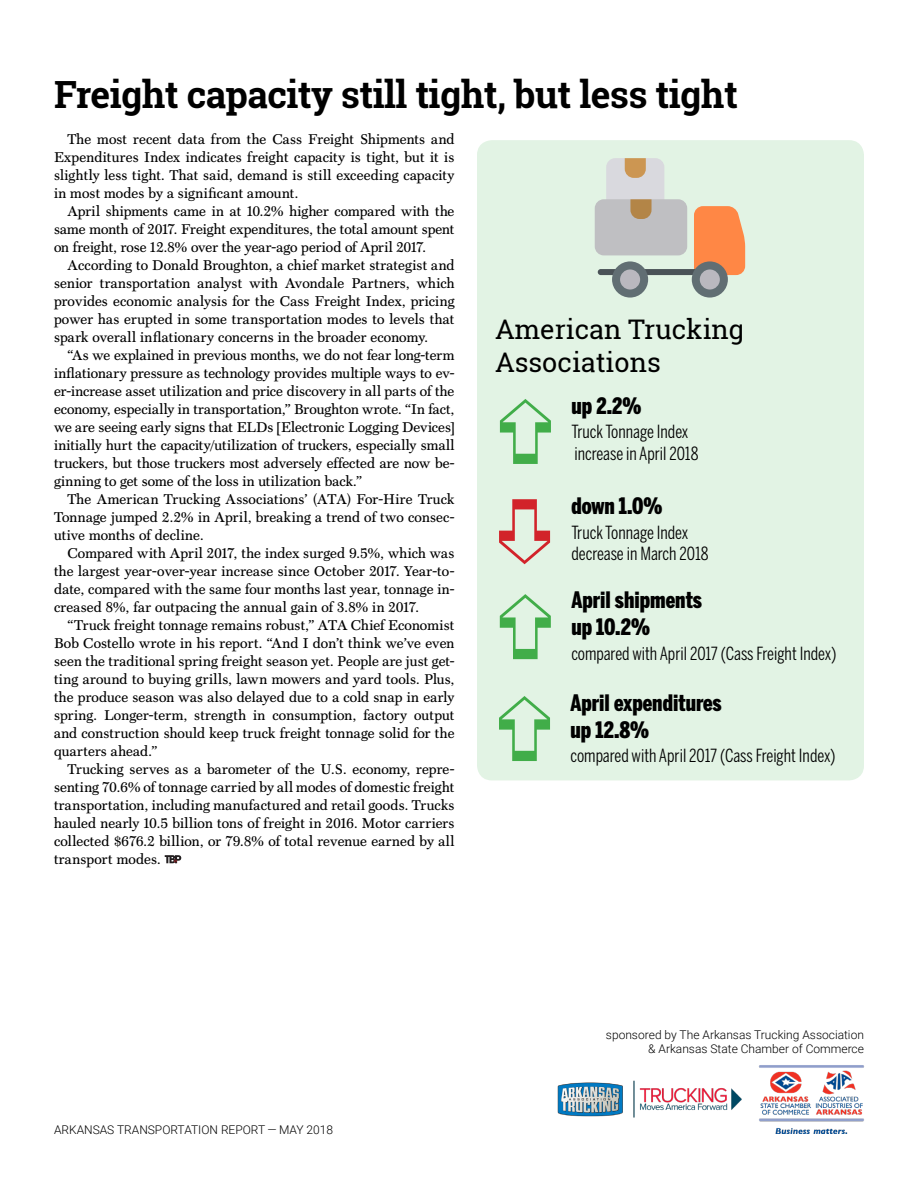
<style>
.page{position:relative;width:918px;height:1188px;background:#fff}
.page>*{position:absolute;margin:0;border:0;box-sizing:border-box;transform-origin:0 0}
.t1{font:700 37.5px "Roboto Slab";letter-spacing:-.015em;color:#000}
.Headline--Sidebar_ch{font:27px/32.4px "Roboto Slab";color:#000}
.Text--chart_list{font:900 22.5px/27px "Benton Sans Comp";color:#000}
.Text--chart_list-2{font:18px/21.6px "Benton Sans Comp";color:#000}
.Text--Body{font:14.25px/18px "Scotch FB Text";letter-spacing:.01em;color:#000;text-align:justify}
.t2{font:300 12px/14.4px "Roboto";color:#000;text-align:right}
</style>
<div class="page">
<img style="left:758px;top:1065px;width:106px;height:69px">
<img style="left:557px;top:1080px;width:185px;height:38px">
<svg style="left:165px;top:855px;width:16px;height:8px"></svg>
<div style="left:477px;top:140px;width:387px;height:640px;background:#e2f3e4;border-radius:15px"></div>
<svg style="left:694px;top:206px;width:51px;height:69px;background:#fd8e4f"></svg>
<div style="left:598px;top:269px;width:108px;height:6px;background:#4a5257;border-radius:3px"></div>
<div style="left:612px;top:261px;width:36px;height:37px;background:#616e73;border-radius:50%"></div>
<div style="left:620px;top:269px;width:20px;height:21px;background:#bab8bf;border-radius:50%"></div>
<div style="left:692px;top:261px;width:36px;height:37px;background:#616e73;border-radius:50%"></div>
<div style="left:700px;top:269px;width:20px;height:21px;background:#bab8bf;border-radius:50%"></div>
<svg style="left:595px;top:158px;width:92px;height:97px"></svg>
<p class="t1" style="left:54px;top:69px;width:685px">Freight capacity still tight, but less tight</p>
<p class="Text--Body" style="left:54px;top:130px;width:402px;text-indent:14px">The most recent data from the Cass Freight Shipments and Expenditures Index indicates freight capacity is tight, but it is slightly less tight. That said, demand is still exceeding capacity in most modes by a significant amount.</p>
<p class="Text--Body" style="left:54px;top:202px;width:402px;text-indent:14px">April shipments came in at 10.2% higher compared with the same month of 2017. Freight expenditures, the total amount spent on freight, rose 12.8% over the year-ago period of April 2017.</p>
<p class="Text--Body" style="left:54px;top:256px;width:402px;text-indent:14px">According to Donald Broughton, a chief market strategist and senior transportation analyst with Avondale Partners, which provides economic analysis for the Cass Freight Index, pricing power has erupted in some transportation modes to levels that spark overall inflationary concerns in the broader economy.</p>
<p class="Text--Body" style="left:54px;top:346px;width:402px;text-indent:14px">“As we explained in previous months, we do not fear long-term inflationary pressure as technology provides multiple ways to ev&shy;er-increase asset utilization and price discovery in all parts of the economy, especially in transportation,” Broughton wrote. “In fact, we are seeing early signs that ELDs [Electronic Logging Devices] initially hurt the capacity/utilization of truckers, especially small truckers, but those truckers most adversely effected are now be&shy;ginning to get some of the loss in utilization back.”</p>
<p class="Text--Body" style="left:54px;top:490px;width:402px;text-indent:14px">The American Trucking Associations’ (ATA) For-Hire Truck Tonnage jumped 2.2% in April, breaking a trend of two consec&shy;utive months of decline.</p>
<p class="Text--Body" style="left:54px;top:544px;width:402px;text-indent:14px">Compared with April 2017, the index surged 9.5%, which was the largest year-over-year increase since October 2017. Year-to&shy;date, compared with the same four months last year, tonnage in&shy;creased 8%, far outpacing the annual gain of 3.8% in 2017.</p>
<p class="Text--Body" style="left:54px;top:616px;width:402px;text-indent:14px">“Truck freight tonnage remains robust,” ATA Chief Economist Bob Costello wrote in his report. “And I don’t think we’ve even seen the traditional spring freight season yet. People are just get&shy;ting around to buying grills, lawn mowers and yard tools. Plus, the produce season was also delayed due to a cold snap in early spring. Longer-term, strength in consumption, factory output and construction should keep truck freight tonnage solid for the quarters ahead.”</p>
<p class="Text--Body" style="left:54px;top:760px;width:402px;text-indent:14px">Trucking serves as a barometer of the U.S. economy, repre&shy;senting 70.6% of tonnage carried by all modes of domestic freight transportation, including manufactured and retail goods. Trucks hauled nearly 10.5 billion tons of freight in 2016. Motor carriers collected $676.2 billion, or 79.8% of total revenue earned by all transport modes.</p>
<p class="Headline--Sidebar_ch" style="left:495px;top:313px;width:251px">American Trucking<br>Associations</p>
<p class="Text--chart_list" style="left:572px;top:392px;width:71px">up 2.2%</p>
<p class="Text--chart_list-2" style="left:572px;top:421px;width:128px">Truck Tonnage Index increase in April 2018</p>
<p class="Text--chart_list" style="left:571px;top:492px;width:93px">down 1.0%</p>
<p class="Text--chart_list-2" style="left:571px;top:521px;width:139px">Truck Tonnage Index decrease in March 2018</p>
<p class="Text--chart_list" style="left:571px;top:586px;width:132px">April shipments up 10.2%</p>
<p class="Text--chart_list-2" style="left:571px;top:642px;width:266px">compared with April 2017 (Cass Freight Index)</p>
<p class="Text--chart_list" style="left:571px;top:689px;width:153px">April expenditures up 12.8%</p>
<p class="Text--chart_list-2" style="left:571px;top:745px;width:266px">compared with April 2017 (Cass Freight Index)</p>
<p class="t2" style="left:54px;top:1122px;width:281px">ARKANSAS TRANSPORTATION REPORT — MAY 2018</p>
<p class="t2" style="left:606px;top:1027px;width:260px">sponsored by The Arkansas Trucking Association &amp; Arkansas State Chamber of Commerce</p>
</div>
